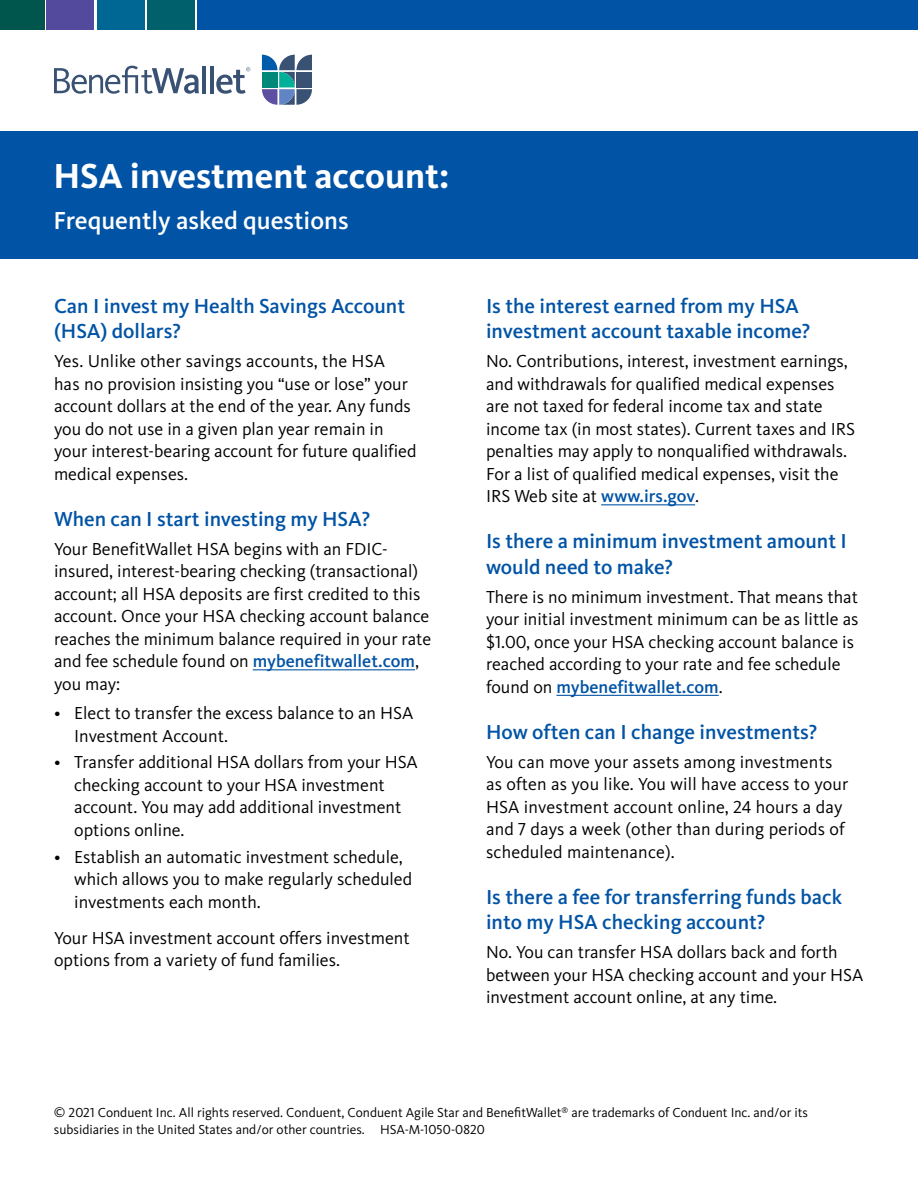
<style>
.page{position:relative;width:918px;height:1188px;background:#fff}
.page>*{position:absolute;margin:0;border:0;box-sizing:border-box;transform-origin:0 0}
.t1{font:700 36px "Kievit Pro";color:#fff}
.t2{font:500 25.5px "Kievit Pro";color:#fff}
.t3{font:500 21px/25.5px "Kievit Pro";color:#0053a5}
.t4{font:18px/22.5px "Kievit Pro";color:#000}
.t5{font:13.5px/16.5px "Kievit Pro";color:#000}
.s1{font-weight:500;color:#0053a5}
</style>
<div class="page">
<hr style="left:253px;top:669px;width:162px;height:1px;background:#0053a5">
<hr style="left:601px;top:504px;width:94px;height:1px;background:#0053a5">
<hr style="left:556px;top:695px;width:163px;height:1px;background:#0053a5">
<div style="left:47px;top:0;width:47px;height:30px;background:#53499d"></div>
<div style="left:97px;top:0;width:48px;height:30px;background:#006694"></div>
<div style="left:147px;top:0;width:48px;height:30px;background:#00616d"></div>
<div style="left:0;top:0;width:44px;height:30px;background:#00554d"></div>
<div style="left:197px;top:0;width:721px;height:30px;background:#0053a5"></div>
<div style="left:0;top:132px;width:918px;height:127px;background:#0053a5"></div>
<svg style="left:262px;top:55px;width:50px;height:50px"></svg>
<svg style="left:54px;top:66px;width:145px;height:28px"></svg>
<hr style="left:202px;top:66px;width:4px;height:27px;background:#395173">
<hr style="left:210px;top:66px;width:4px;height:27px;background:#395173">
<svg style="left:216px;top:67px;width:34px;height:27px"></svg>
<h1 class="t1" style="left:53px;top:155px;width:397px">HSA investment account:</h1>
<h2 class="t2" style="left:53px;top:205px;width:297px">Frequently asked questions</h2>
<p class="t3" style="left:54px;top:293px;width:353px">Can I invest my Health Savings Account (HSA) dollars?</p>
<p class="t4" style="left:54px;top:350px;width:364px">Yes. Unlike other savings accounts, the HSA<br>has no provision insisting you “use or lose” your account dollars at the end of the year. Any funds you do not use in a given plan year remain in your interest-bearing account for future qualified medical expenses.</p>
<p class="t3" style="left:54px;top:506px;width:318px">When can I start investing my HSA?</p>
<p class="t4" style="left:54px;top:538px;width:379px">Your BenefitWallet HSA begins with an FDIC&shy;insured, interest-bearing checking (transactional) account; all HSA deposits are first credited to this account. Once your HSA checking account balance reaches the minimum balance required in your rate and fee schedule found on <span class="s1">mybenefitwallet.com</span>, you may:</p>
<p class="t4" style="left:74px;top:702px;width:341px;text-indent:-20px">• Elect to transfer the excess balance to an HSA<br>Investment Account.</p>
<p class="t4" style="left:74px;top:751px;width:345px;text-indent:-20px">• Transfer additional HSA dollars from your HSA checking account to your HSA investment account. You may add additional investment options online.</p>
<p class="t4" style="left:74px;top:845px;width:339px;text-indent:-20px">• Establish an automatic investment schedule, which allows you to make regularly scheduled investments each month.</p>
<p class="t4" style="left:54px;top:926px;width:357px">Your HSA investment account offers investment options from a variety of fund families.</p>
<p class="t3" style="left:486px;top:293px;width:326px">Is the interest earned from my HSA investment account taxable income?</p>
<p class="t4" style="left:486px;top:350px;width:371px">No. Contributions, interest, investment earnings, and withdrawals for qualified medical expenses are not taxed for federal income tax and state income tax (in most states). Current taxes and IRS penalties may apply to nonqualified withdrawals.<br>For a list of qualified medical expenses, visit the IRS Web site at <span class="s1">www.irs.gov</span>.</p>
<p class="t3" style="left:486px;top:528px;width:362px">Is there a minimum investment amount I would need to make?</p>
<p class="t4" style="left:486px;top:586px;width:374px">There is no minimum investment. That means that your initial investment minimum can be as little as $1.00, once your HSA checking account balance is reached according to your rate and fee schedule found on <span class="s1">mybenefitwallet.com</span>.</p>
<p class="t3" style="left:486px;top:719px;width:333px">How often can I change investments?</p>
<p class="t4" style="left:486px;top:751px;width:364px">You can move your assets among investments as often as you like. You will have access to your HSA investment account online, 24 hours a day and 7 days a week (other than during periods of scheduled maintenance).</p>
<p class="t3" style="left:486px;top:884px;width:358px">Is there a fee for transferring funds back into my HSA checking account?</p>
<p class="t4" style="left:486px;top:941px;width:379px">No. You can transfer HSA dollars back and forth between your HSA checking account and your HSA investment account online, at any time.</p>
<p class="t5" style="left:54px;top:1104px;width:756px">© 2021 Conduent Inc. All rights reserved. Conduent, Conduent Agile Star and BenefitWallet<sup>®</sup> are trademarks of Conduent Inc. and/or its subsidiaries in the United States and/or other countries. HSA-M-1050-0820</p>
</div>
